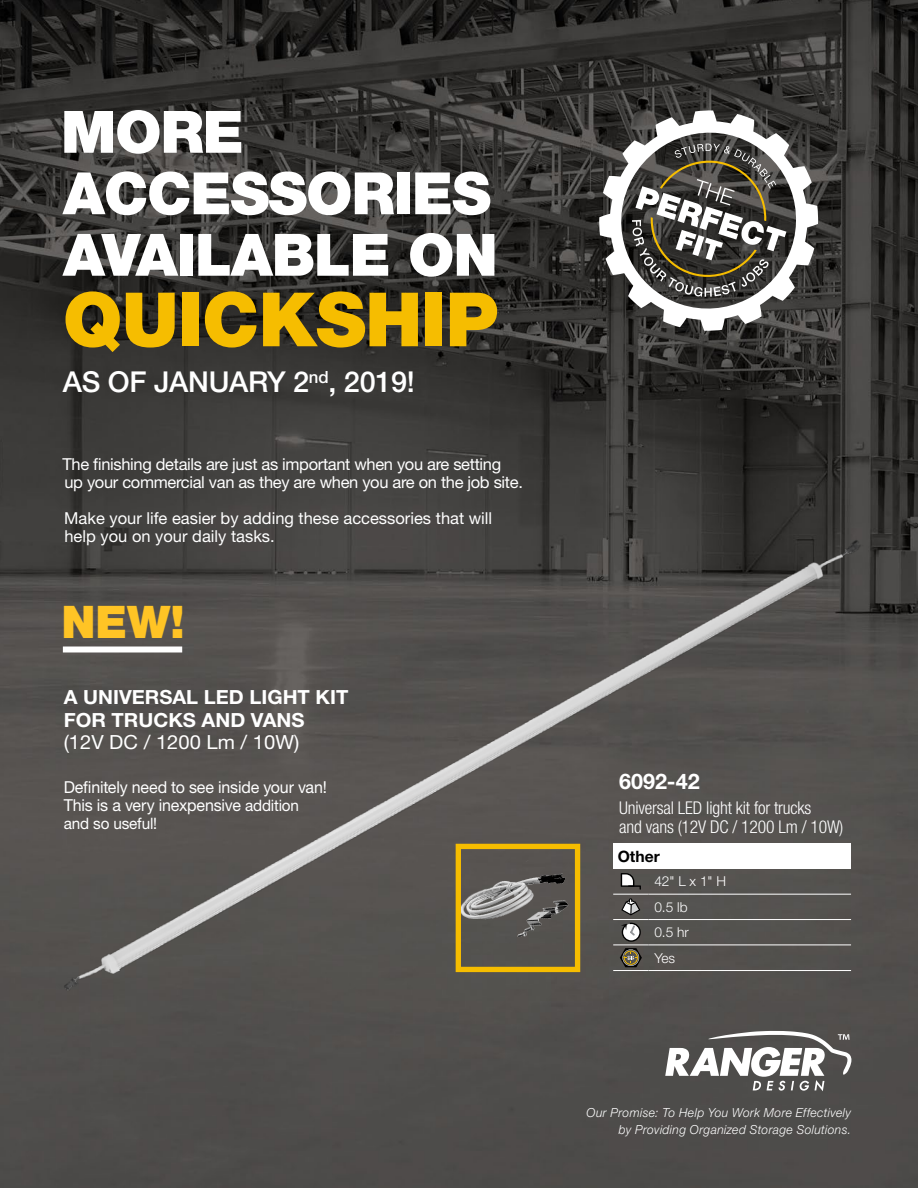
<style>
.page{position:relative;width:918px;height:1188px;background:#fff}
.page>*{position:absolute;margin:0;border:0;box-sizing:border-box;transform-origin:0 0}
.t1{font:900 75px "Helvetica Neue LT Std";letter-spacing:-.01em;color:#f6bd00}
.t2{font:900 58.5px/61.5px "Helvetica Neue LT Std";letter-spacing:-.02em;color:#fff}
.t3{font:900 45px "Helvetica Neue LT Std";color:#ffc425}
.t4{font:500 28.8px "Helvetica Neue LT Std";letter-spacing:-.01em;color:#fff}
.t5{font:700 21.6px "Helvetica Neue LT Std";color:#fff}
.t6{font:700 19.5px/22.5px "Helvetica Neue LT Std";color:#fff}
.t7{font:19.5px "Helvetica Neue LT Std";color:#fff}
.t8{font:300 condensed 17.55px/19.5px "Helvetica Neue LT Std";letter-spacing:-.01em;color:#fff}
.t9{font:16.5px/18px "Helvetica Neue LT Std";letter-spacing:-.015em;color:#fff}
.t10{font:15.75px "Helvetica Neue LT Std";letter-spacing:-.01em;color:#fff}
.t11{font:700 15.6px "Helvetica Neue LT Std";color:#000}
.t12{font:300 13.65px/25.3px "Helvetica Neue LT Std";color:#fff}
.t13{font:italic 300 12.45px/16.5px "Helvetica Neue LT Std";letter-spacing:.03em;color:#fff;text-align:right}
.s1{font-size:15.75px}
</style>
<div class="page">
<img style="left:0;top:0;width:918px;height:1188px">
<img style="left:60px;top:490px;width:804px;height:559px">
<svg style="left:665px;top:1031px;width:186px;height:60px"></svg>
<svg style="left:599px;top:110px;width:219px;height:221px"></svg>
<svg style="left:632px;top:144px;width:154px;height:153px"></svg>
<div style="left:613px;top:843px;width:238px;height:26px;background:#fff"></div>
<hr style="left:613px;top:894px;width:35px;height:1px;background:#fff">
<hr style="left:648px;top:894px;width:203px;height:1px;background:#fff">
<hr style="left:613px;top:919px;width:35px;height:1px;background:#fff">
<hr style="left:648px;top:919px;width:203px;height:1px;background:#fff">
<hr style="left:613px;top:945px;width:35px;height:1px;background:#fff">
<hr style="left:648px;top:945px;width:203px;height:1px;background:#fff">
<hr style="left:613px;top:970px;width:35px;height:1px;background:#fff">
<hr style="left:648px;top:970px;width:203px;height:1px;background:#fff">
<svg style="left:621px;top:873px;width:20px;height:17px"></svg>
<svg style="left:621px;top:898px;width:19px;height:17px"></svg>
<svg style="left:621px;top:923px;width:20px;height:19px"></svg>
<svg style="left:620px;top:948px;width:22px;height:19px"></svg>
<img style="left:462px;top:850px;width:112px;height:116px">
<div style="left:456px;top:844px;width:124px;height:128px;border:5px solid #f6bd00"></div>
<div style="left:63px;top:646px;width:119px;height:6px;background:#fff"></div>
<h2 class="t2" style="left:61px;top:101px;width:438px">MORE<br>ACCESSORIES<br>AVAILABLE ON</h2>
<h1 class="t1" style="left:63px;top:275px;width:437px">QUICKSHIP</h1>
<h3 class="t4" style="left:63px;top:365px;width:353px">AS OF JANUARY 2<sup>nd</sup>, 2019!</h3>
<p class="t9" style="left:62px;top:455px;width:462px">The finishing details are just as important when you are setting up your commercial van as they are when you are on the job site.</p>
<p class="t9" style="left:64px;top:509px;width:430px">Make your life easier by adding these accessories that will help you on your daily tasks.</p>
<h3 class="t3" style="left:61px;top:595px;width:125px">NEW!</h3>
<p class="t6" style="left:64px;top:685px;width:286px">A UNIVERSAL LED LIGHT KIT<br>FOR TRUCKS AND VANS</p>
<p class="t7" style="left:64px;top:730px;width:237px">(12V DC / 1200 Lm / 10W)</p>
<p class="t9" style="left:64px;top:777px;width:265px">Definitely need to see inside your van!<br>This is a very inexpensive <span class="s1">addition</span></p>
<p class="t10" style="left:64px;top:814px;width:95px">and so useful!</p>
<h3 class="t5" style="left:619px;top:768px;width:82px">6092-42</h3>
<p class="t8" style="left:619px;top:798px;width:226px">Universal LED light kit for trucks<br>and vans (12V DC / 1200 Lm / 10W)</p>
<p class="t11" style="left:618px;top:846px;width:44px">Other</p>
<p class="t12" style="left:654px;top:869px;width:73px">42" L x 1" H<br>0.5 lb<br>0.5 hr<br>Yes</p>
<p class="t13" style="left:587px;top:1105px;width:266px">Our Promise: To Help You Work More Effectively by Providing Organized Storage Solutions.</p>
</div>
